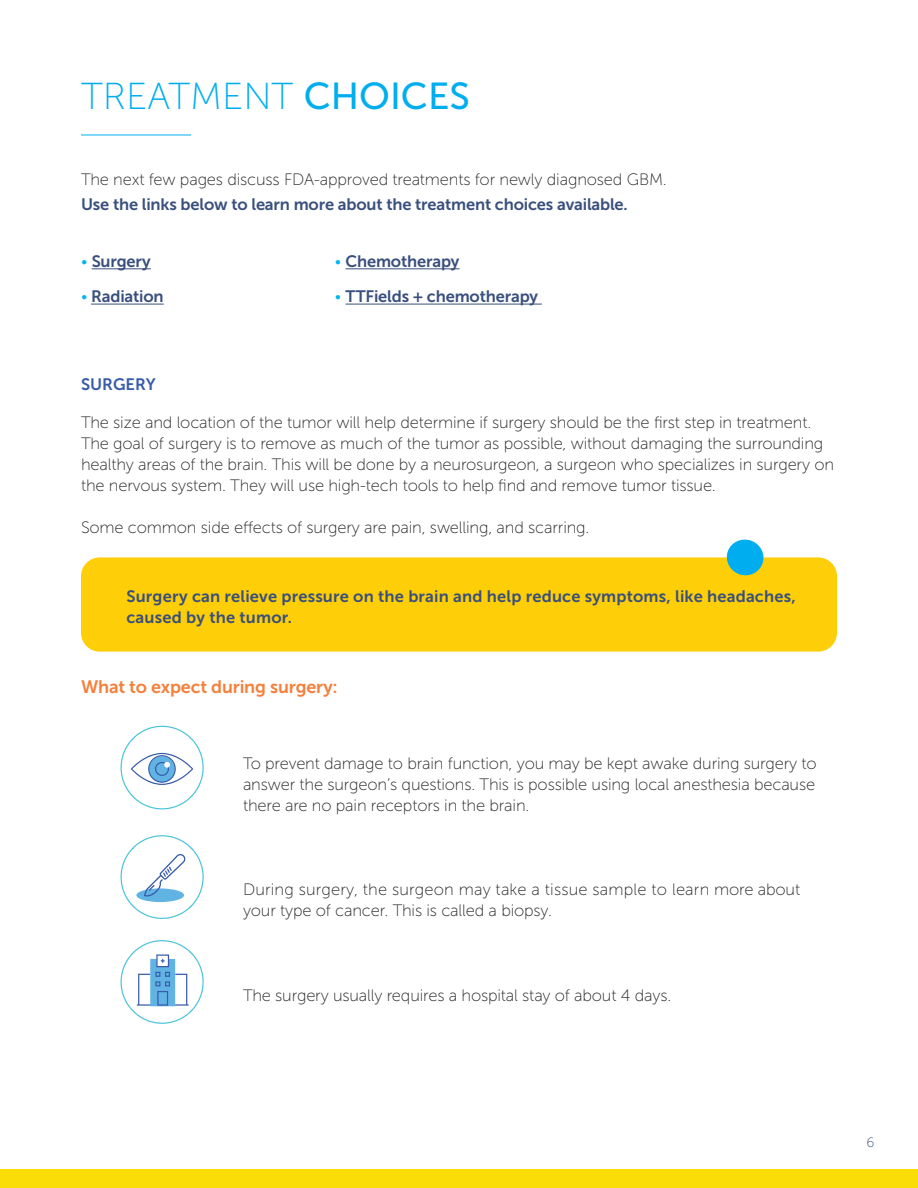
<style>
.page{position:relative;width:918px;height:1188px;background:#fff}
.page>*{position:absolute;margin:0;border:0;box-sizing:border-box;transform-origin:0 0}
.headline{font:37.5px "Museo Sans 100";color:#00aeef}
.headline2{font:18px "Museo Sans 700";letter-spacing:-.01em;color:#f4803b}
.body_copy{font:16.5px/21px "Museo Sans 100";letter-spacing:-.01em;color:#262626}
.body_copy-2{font:16.5px/21px "Museo Sans 700";letter-spacing:.01em;color:#394f7c}
.body_copy-3{font:16.5px "Museo Sans 700";letter-spacing:-.01em;color:#394f7c}
.sub{font:16.5px "Museo Sans 700";color:#385caa}
.t1{font:13.5px "Museo Sans 100";color:#394f7c}
.s1{font-family:"Museo Sans 500"}
.s2{font-family:"Museo Sans 700";color:#394f7c}
.s3{font-family:"Museo Sans 100";color:#00b6f0}
</style>
<div class="page">
<hr style="left:81px;top:135px;width:110px;height:1px;background:#00aeef">
<hr style="left:92px;top:268px;width:59px;height:1px;background:#394f7c">
<hr style="left:91px;top:304px;width:73px;height:1px;background:#394f7c">
<hr style="left:346px;top:268px;width:114px;height:1px;background:#394f7c">
<hr style="left:346px;top:304px;width:196px;height:1px;background:#394f7c">
<div style="left:82px;top:558px;width:754px;height:93px;background:#fece08;border-radius:18px"></div>
<div style="left:81px;top:557px;width:756px;height:95px;border:2px solid #fece08;border-radius:18px"></div>
<svg style="left:725px;top:539px;width:41px;height:37px"></svg>
<svg style="left:121px;top:726px;width:83px;height:83px"></svg>
<svg style="left:121px;top:835px;width:83px;height:84px"></svg>
<svg style="left:121px;top:940px;width:83px;height:84px"></svg>
<div style="left:0;top:1170px;width:918px;height:18px;background:#fadd06"></div>
<p class="headline" style="left:81px;top:76px;width:390px">TREATMENT <span class="s1">CHOICES</span></p>
<p class="body_copy" style="left:81px;top:167px;width:587px;line-height:25.5px">The next few pages discuss FDA-approved treatments for newly diagnosed GBM.<br><span class="s2">Use the links below to learn more about the treatment choices available.</span></p>
<p class="body_copy-3" style="left:81px;top:252px;width:71px"><span class="s3">•</span> Surgery</p>
<p class="body_copy-3" style="left:81px;top:288px;width:84px"><span class="s3">•</span> Radiation</p>
<p class="body_copy-3" style="left:335px;top:252px;width:126px"><span class="s3">•</span> Chemotherapy</p>
<p class="body_copy-3" style="left:335px;top:288px;width:205px"><span class="s3">•</span> TTFields + chemotherapy</p>
<p class="sub" style="left:81px;top:375px;width:76px">SURGERY</p>
<p class="body_copy" style="left:81px;top:412px;width:755px">The size and location of the tumor will help determine if surgery should be the first step in treatment.<br>The goal of surgery is to remove as much of the tumor as possible, without damaging the surrounding healthy areas of the brain. This will be done by a neurosurgeon, a surgeon who specializes in surgery on the nervous system. They will use high-tech tools to help find and remove tumor tissue.</p>
<p class="body_copy" style="left:81px;top:517px;width:510px">Some common side effects of surgery are pain, swelling, and scarring.</p>
<p class="body_copy-2" style="left:126px;top:586px;width:671px">Surgery can relieve pressure on the brain and help reduce symptoms, like headaches, caused by the tumor.</p>
<p class="headline2" style="left:81px;top:677px;width:258px">What to expect during surgery:</p>
<p class="body_copy" style="left:243px;top:753px;width:575px;text-align:justify">To prevent damage to brain function, you may be kept awake during surgery to answer the surgeon’s questions. This is possible using local anesthesia because there are no pain receptors in the brain.</p>
<p class="body_copy" style="left:243px;top:879px;width:559px">During surgery, the surgeon may take a tissue sample to learn more about your type of cancer. This is called a biopsy.</p>
<p class="body_copy" style="left:243px;top:985px;width:430px">The surgery usually requires a hospital stay of about 4 days.</p>
<p class="t1" style="left:866px;top:1135px;width:9px">6</p>
</div>
